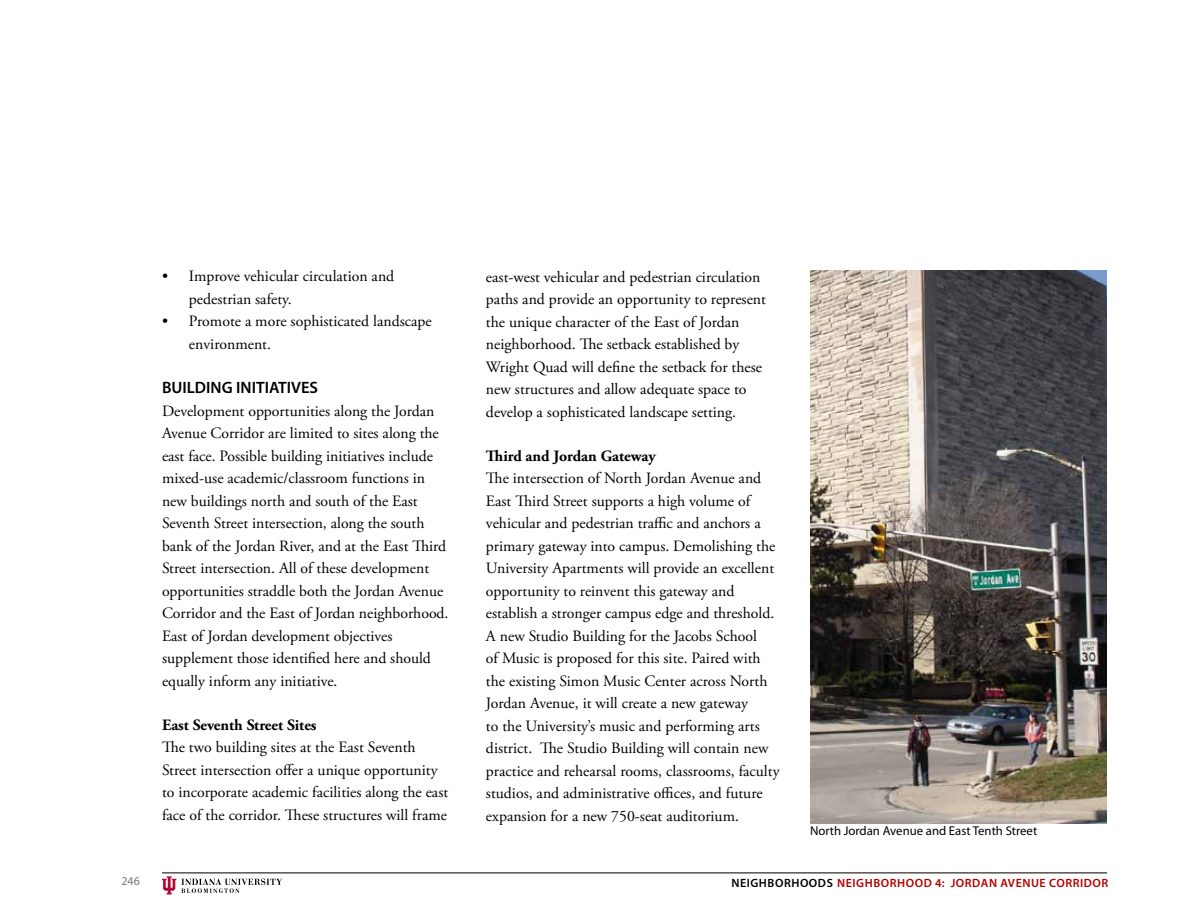
<style>
.page{position:relative;width:1188px;height:918px;background:#fff}
.page>*{position:absolute;margin:0;border:0;box-sizing:border-box;transform-origin:0 0}
.t1{font:600 16.5px "Myriad Pro";color:#000}
.t2{font:15.75px/22.5px "Adobe Garamond Pro";color:#000}
.t3{font:700 15.75px "Adobe Garamond Pro";color:#000}
.t4{font:12.75px "Myriad Pro";color:#000}
.t5{font:600 12px "Myriad Pro";letter-spacing:.045em;color:#b20000}
.t6{font:600 12px "Myriad Pro";color:#000}
.t7{font:12px "Myriad Pro";color:#77787b}
</style>
<div class="page">
<hr style="left:162px;top:872px;width:945px;height:2px;background:#54534a">
<svg style="left:162px;top:876px;width:120px;height:19px"></svg>
<img style="left:810px;top:270px;width:297px;height:553px">
<p class="t2" style="left:189px;top:266px;width:207px;text-indent:-27px">• Improve vehicular circulation and pedestrian safety.</p>
<p class="t2" style="left:189px;top:311px;width:244px;text-indent:-27px">• Promote a more sophisticated landscape environment.</p>
<p class="t1" style="left:162px;top:377px;width:158px">BUILDING INITIATIVES</p>
<p class="t2" style="left:162px;top:400px;width:288px">Development opportunities along the Jordan Avenue Corridor are limited to sites along the east face. Possible building initiatives include mixed-use academic/classroom functions in new buildings north and south of the East Seventh Street intersection, along the south bank of the Jordan River, and at the East Third Street intersection. All of these development opportunities straddle both the Jordan Avenue Corridor and the East of Jordan neighborhood.<br>East of Jordan development objectives supplement those identified here and should equally inform any initiative.</p>
<p class="t3" style="left:162px;top:716px;width:156px">East Seventh Street Sites</p>
<p class="t2" style="left:162px;top:737px;width:288px">The two building sites at the East Seventh Street intersection offer a unique opportunity to incorporate academic facilities along the east face of the corridor. These structures will frame</p>
<p class="t2" style="left:486px;top:266px;width:282px">east-west vehicular and pedestrian circulation paths and provide an opportunity to represent the unique character of the East of Jordan neighborhood. The setback established by Wright Quad will define the setback for these new structures and allow adequate space to develop a sophisticated landscape setting.</p>
<p class="t3" style="left:486px;top:447px;width:171px">Third and Jordan Gateway</p>
<p class="t2" style="left:486px;top:467px;width:295px">The intersection of North Jordan Avenue and East Third Street supports a high volume of vehicular and pedestrian traffic and anchors a primary gateway into campus. Demolishing the University Apartments will provide an excellent opportunity to reinvent this gateway and establish a stronger campus edge and threshold.<br>A new Studio Building for the Jacobs School<br>of Music is proposed for this site. Paired with the existing Simon Music Center across North Jordan Avenue, it will create a new gateway<br>to the University’s music and performing arts district. The Studio Building will contain new practice and rehearsal rooms, classrooms, faculty studios, and administrative offices, and future expansion for a new 750-seat auditorium.</p>
<p class="t4" style="left:810px;top:823px;width:229px">North Jordan Avenue and East Tenth Street</p>
<p class="t7" style="left:122px;top:875px;width:20px">246</p>
<p class="t6" style="left:731px;top:875px;width:9px">NEIGHBORHOODS</p>
<p class="t5" style="left:837px;top:875px;width:273px">NEIGHBORHOOD 4: JORDAN AVENUE CORRIDOR</p>
</div>
